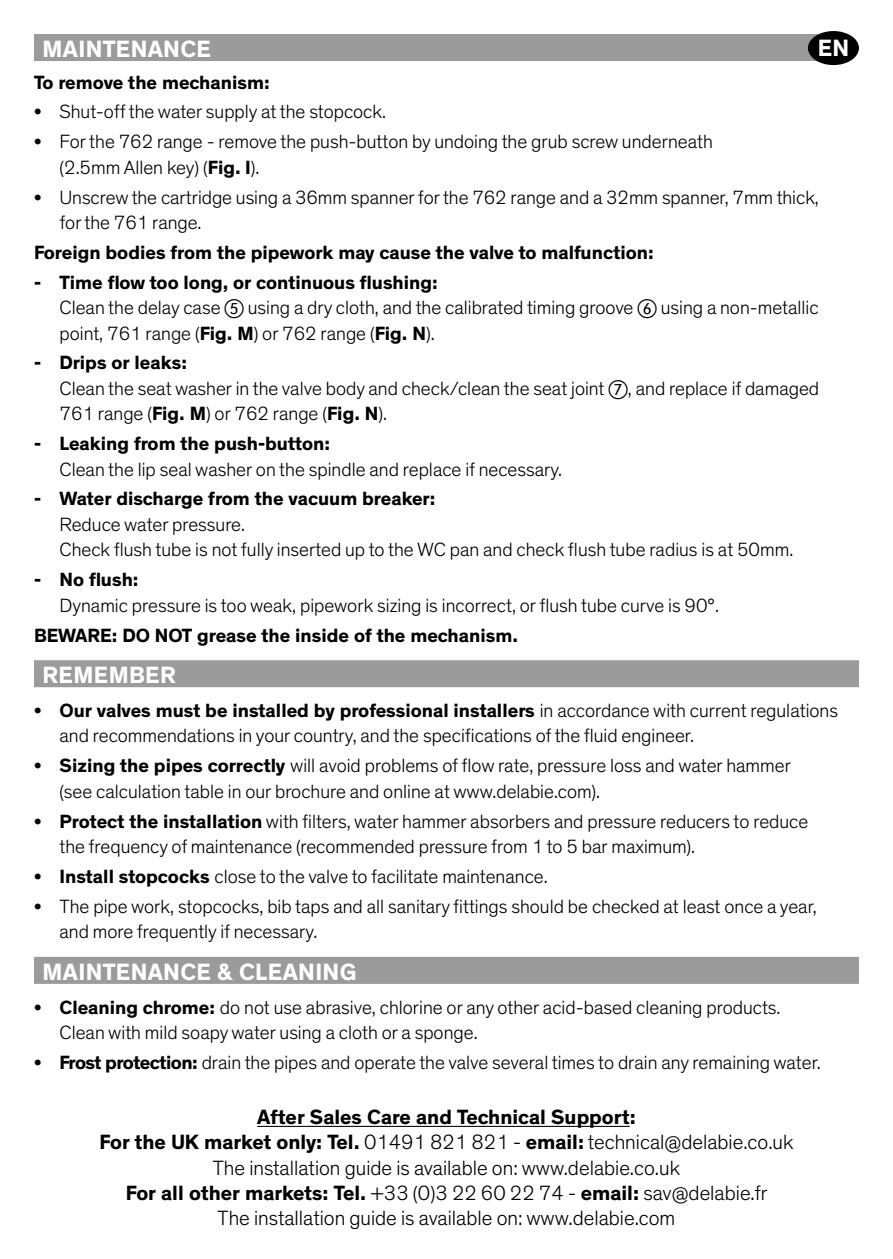
<style>
.page{position:relative;width:893px;height:1259px;background:#fff}
.page>*{position:absolute;margin:0;border:0;box-sizing:border-box;transform-origin:0 0}
.t1{font:700 24px "Theinhardt";letter-spacing:.015em;color:#fff}
.t2{font:300 21px/25.2px "Theinhardt";color:#000;text-align:center}
.t3{font:300 19.5px/25.5px "Theinhardt";color:#000}
.t4{font:700 19.5px "Theinhardt";color:#000}
.s1{font-weight:500}
.s2{font-weight:700}
.s3{font-family:"European Pi One";font-weight:400}
</style>
<div class="page">
<hr style="left:257px;top:1125px;width:373px;height:2px;background:#000">
<div style="left:34px;top:34px;width:808px;height:27px;background:#9b9b9b"></div>
<div style="left:34px;top:660px;width:825px;height:27px;background:#9b9b9b"></div>
<div style="left:34px;top:957px;width:825px;height:27px;background:#9b9b9b"></div>
<div style="left:808px;top:31px;width:51px;height:34px;background:#000;border-radius:50%"></div>
<p class="t1" style="left:818px;top:33px;width:33px">EN</p>
<p class="t1" style="left:43px;top:34px;width:170px">MAINTENANCE</p>
<p class="t4" style="left:34px;top:70px;width:237px">To remove the mechanism:</p>
<p class="t3" style="left:34px;top:99px;width:354px"><span class="s1">•</span> Shut-off the water supply at the stopcock.</p>
<p class="t3" style="left:60px;top:129px;width:655px;text-indent:-26px"><span class="s1">•</span> For the 762 range - remove the push-button by undoing the grub screw underneath (2.5mm Allen key) (<span class="s2">Fig. I</span>).</p>
<p class="t3" style="left:60px;top:184px;width:761px;text-indent:-26px"><span class="s1">•</span> Unscrew the cartridge using a 36mm spanner for the 762 range and a 32mm spanner, 7mm thick, for the 761 range.</p>
<p class="t4" style="left:34px;top:240px;width:621px">Foreign bodies from the pipework may cause the valve to malfunction:</p>
<p class="t3" style="left:60px;top:269px;width:761px;text-indent:-26px"><span class="s2">- Time flow too long, or continuous flushing:<br></span>Clean the delay case <span class="s3">e</span> using a dry cloth, and the calibrated timing groove <span class="s3">f</span> using a non-metallic point, 761 range (<span class="s2">Fig. M</span>) or 762 range (<span class="s2">Fig. N</span>).</p>
<p class="t3" style="left:60px;top:350px;width:761px;text-indent:-26px"><span class="s2">- Drips or leaks:<br></span>Clean the seat washer in the valve body and check/clean the seat joint <span class="s3">g</span>, and replace if damaged<br>761 range (<span class="s2">Fig. M</span>) or 762 range (<span class="s2">Fig. N</span>).</p>
<p class="t4" style="left:34px;top:431px;width:298px">- Leaking from the push-button:</p>
<p class="t3" style="left:60px;top:457px;width:504px">Clean the lip seal washer on the spindle and replace if necessary.</p>
<p class="t4" style="left:34px;top:487px;width:403px">- Water discharge from the vacuum breaker:</p>
<p class="t3" style="left:60px;top:512px;width:735px">Reduce water pressure.<br>Check flush tube is not fully inserted up to the WC pan and check flush tube radius is at 50mm.</p>
<p class="t4" style="left:34px;top:567px;width:106px">- No flush:</p>
<p class="t3" style="left:60px;top:593px;width:661px">Dynamic pressure is too weak, pipework sizing is incorrect, or flush tube curve is 90°.</p>
<p class="t4" style="left:34px;top:623px;width:486px">BEWARE: DO NOT grease the inside of the mechanism.</p>
<p class="t1" style="left:43px;top:660px;width:135px">REMEMBER</p>
<p class="t3" style="left:60px;top:698px;width:780px;text-indent:-26px"><span class="s1">•</span> <span class="s2">Our valves must be installed by professional installers</span> in accordance with current regulations and recommendations in your country, and the specifications of the fluid engineer.</p>
<p class="t3" style="left:60px;top:753px;width:733px;text-indent:-26px"><span class="s1">•</span> <span class="s2">Sizing the pipes correctly</span> will avoid problems of flow rate, pressure loss and water hammer (see calculation table in our brochure and online at www.delabie.com).</p>
<p class="t3" style="left:60px;top:808px;width:750px;text-indent:-26px"><span class="s1">•</span> <span class="s2">Protect the installation</span> with filters, water hammer absorbers and pressure reducers to reduce the frequency of maintenance (recommended pressure from 1 to 5 bar maximum).</p>
<p class="t3" style="left:34px;top:864px;width:515px"><span class="s1">•</span> <span class="s2">Install stopcocks</span> close to the valve to facilitate maintenance.</p>
<p class="t3" style="left:60px;top:893px;width:759px;text-indent:-26px"><span class="s1">•</span> The pipe work, stopcocks, bib taps and all sanitary fittings should be checked at least once a year, and more frequently if necessary.</p>
<p class="t1" style="left:43px;top:956px;width:316px">MAINTENANCE &amp; CLEANING</p>
<p class="t3" style="left:60px;top:994px;width:722px;text-indent:-26px"><span class="s1">•</span> <span class="s2">Cleaning chrome:</span> do not use abrasive, chlorine or any other acid-based cleaning products.<br>Clean with mild soapy water using a cloth or a sponge.</p>
<p class="t3" style="left:34px;top:1050px;width:788px"><span class="s1">•</span> <span class="s2">Frost protection:</span> drain the pipes and operate the valve several times to drain any remaining water.</p>
<p class="t2" style="left:99px;top:1104px;width:695px"><span class="s2">After Sales Care and Technical Support:<br>For the UK market only: Tel.</span> 01491 821 821 - <span class="s2">email:</span> technical@delabie.co.uk The installation guide is available on: www.delabie.co.uk<br><span class="s2">For all other markets: Tel.</span> +33 (0)3 22 60 22 74 - <span class="s2">email:</span> sav@delabie.fr<br>The installation guide is available on: www.delabie.com</p>
</div>
